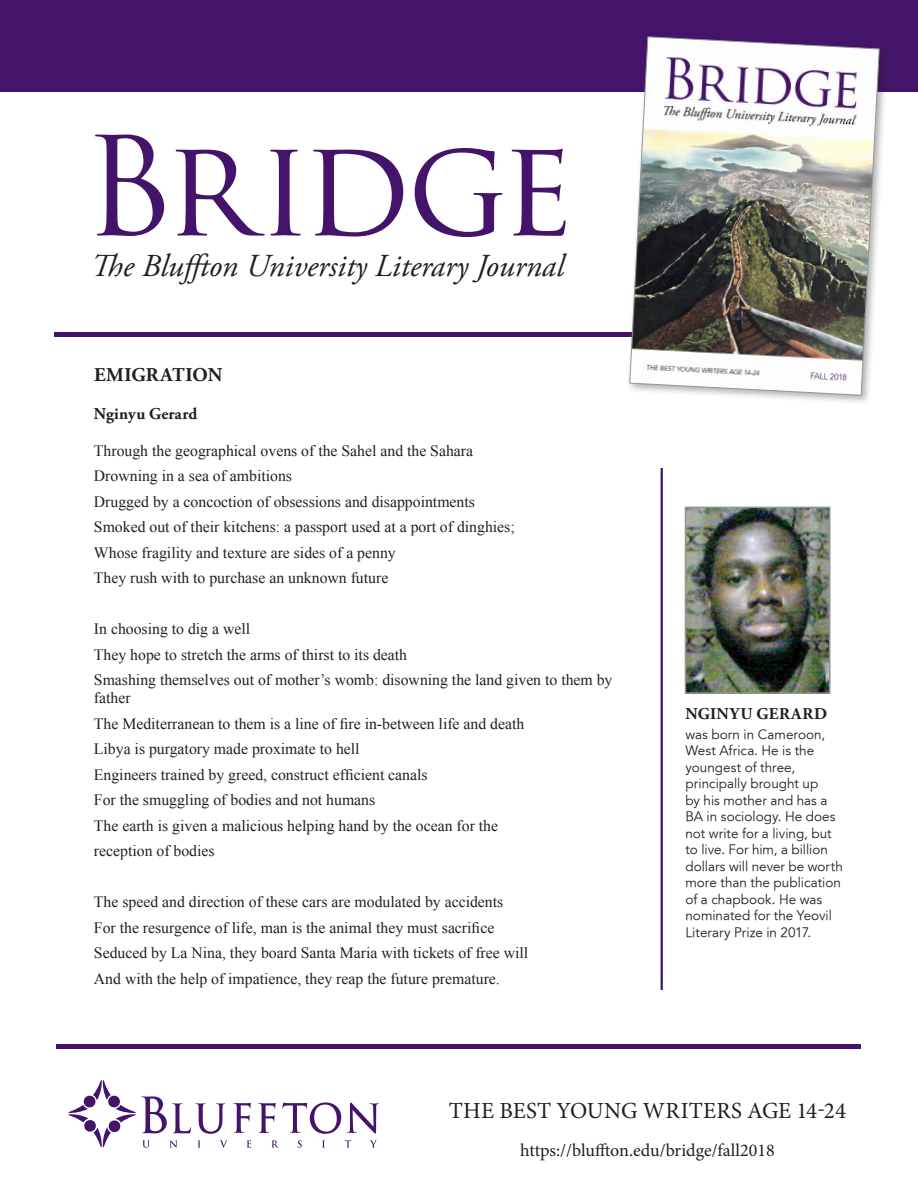
<style>
.page{position:relative;width:918px;height:1188px;background:#fff}
.page>*{position:absolute;margin:0;border:0;box-sizing:border-box;transform-origin:0 0}
.t1{font:133.65px "Trajan Pro";letter-spacing:-.055em;color:#44146b}
.t2{font:italic 31.95px "Adobe Garamond Pro";color:#231f20}
.t3{font:23.1px "Minion Pro";letter-spacing:.005em;color:#231f20}
.t4{font:700 19.5px "Adobe Garamond Pro";letter-spacing:.01em;color:#231f20}
.t5{font:18px "Minion Pro";color:#231f20}
.Contributor_s_Notes{font:700 16.5px "Adobe Garamond Pro";letter-spacing:.015em;color:#231f20}
.Contributor_s_Notes-2{font:700 16.5px "Adobe Garamond Pro";letter-spacing:.035em;color:#231f20}
.t6{font:15.75px/18px "Times New Roman";color:#231f20}
.Contributor_s_Notes-3{font:300 13.5px/16.5px "Avenir 45";color:#231f20}
</style>
<div class="page">
<hr style="left:56px;top:1044px;width:805px;height:4px;background:#44146b">
<div style="left:0;top:0;width:918px;height:92px;background:#44146b"></div>
<hr style="left:54px;top:333px;width:770px;height:4px;background:#44146b">
<div style="left:627px;top:34px;width:263px;height:372px;background:#231f20;opacity:.35"></div>
<img style="left:629px;top:36px;width:251px;height:360px">
<svg style="left:258px;top:1103px;width:18px;height:30px"></svg>
<svg style="left:282px;top:1102px;width:59px;height:32px"></svg>
<svg style="left:347px;top:1102px;width:32px;height:32px"></svg>
<svg style="left:271px;top:1140px;width:8px;height:8px"></svg>
<svg style="left:298px;top:1140px;width:4px;height:8px"></svg>
<svg style="left:322px;top:1140px;width:3px;height:8px"></svg>
<svg style="left:345px;top:1140px;width:6px;height:8px"></svg>
<svg style="left:370px;top:1140px;width:7px;height:8px"></svg>
<svg style="left:68px;top:1080px;width:183px;height:68px"></svg>
<hr style="left:661px;top:468px;width:2px;height:522px;background:#44146b">
<img style="left:688px;top:510px;width:140px;height:181px">
<div style="left:685px;top:507px;width:146px;height:187px;border:2px solid #939598"></div>
<p class="t1" style="left:83px;top:102px;width:493px">Bridge</p>
<p class="t2" style="left:91px;top:247px;width:475px">The Bluffton University Literary Journal</p>
<p class="t4" style="left:94px;top:364px;width:130px">EMIGRATION</p>
<p class="Contributor_s_Notes" style="left:94px;top:404px;width:105px">Nginyu Gerard</p>
<p class="t6" style="left:94px;top:441px;width:381px">Through the geographical ovens of the Sahel and the Sahara</p>
<p class="t6" style="left:94px;top:467px;width:200px">Drowning in a sea of ambitions</p>
<p class="t6" style="left:94px;top:492px;width:383px">Drugged by a concoction of obsessions and disappointments</p>
<p class="t6" style="left:94px;top:518px;width:422px">Smoked out of their kitchens: a passport used at a port of dinghies;</p>
<p class="t6" style="left:94px;top:543px;width:303px">Whose fragility and texture are sides of a penny</p>
<p class="t6" style="left:94px;top:569px;width:296px">They rush with to purchase an unknown future</p>
<p class="t6" style="left:94px;top:620px;width:158px">In choosing to dig a well</p>
<p class="t6" style="left:94px;top:645px;width:315px">They hope to stretch the arms of thirst to its death</p>
<p class="t6" style="left:94px;top:671px;width:520px">Smashing themselves out of mother’s womb: disowning the land given to them by father</p>
<p class="t6" style="left:94px;top:714px;width:432px">The Mediterranean to them is a line of fire in-between life and death</p>
<p class="t6" style="left:94px;top:740px;width:267px">Libya is purgatory made proximate to hell</p>
<p class="t6" style="left:94px;top:765px;width:335px">Engineers trained by greed, construct efficient canals</p>
<p class="t6" style="left:94px;top:791px;width:283px">For the smuggling of bodies and not humans</p>
<p class="t6" style="left:94px;top:816px;width:406px">The earth is given a malicious helping hand by the ocean for the</p>
<p class="t6" style="left:94px;top:842px;width:122px">reception of bodies</p>
<p class="t6" style="left:94px;top:893px;width:411px">The speed and direction of these cars are modulated by accidents</p>
<p class="t6" style="left:94px;top:918px;width:402px">For the resurgence of life, man is the animal they must sacrifice</p>
<p class="t6" style="left:94px;top:944px;width:436px">Seduced by La Nina, they board Santa Maria with tickets of free will</p>
<p class="t6" style="left:94px;top:969px;width:407px">And with the help of impatience, they reap the future premature.</p>
<p class="Contributor_s_Notes-2" style="left:686px;top:704px;width:143px">NGINYU GERARD</p>
<p class="Contributor_s_Notes-3" style="left:685px;top:726px;width:159px">was born in Cameroon,<br>West Africa. He is the youngest of three, principally brought up<br>by his mother and has a<br>BA in sociology. He does not write for a living, but to live. For him, a billion dollars will never be worth more than the publication of a chapbook. He was nominated for the Yeovil<br>Literary Prize in 2017.</p>
<p class="t3" style="left:449px;top:1095px;width:399px">THE BEST YOUNG WRITERS AGE 14-24</p>
<p class="t5" style="left:520px;top:1139px;width:256px">https://bluffton.edu/bridge/fall2018</p>
</div>
